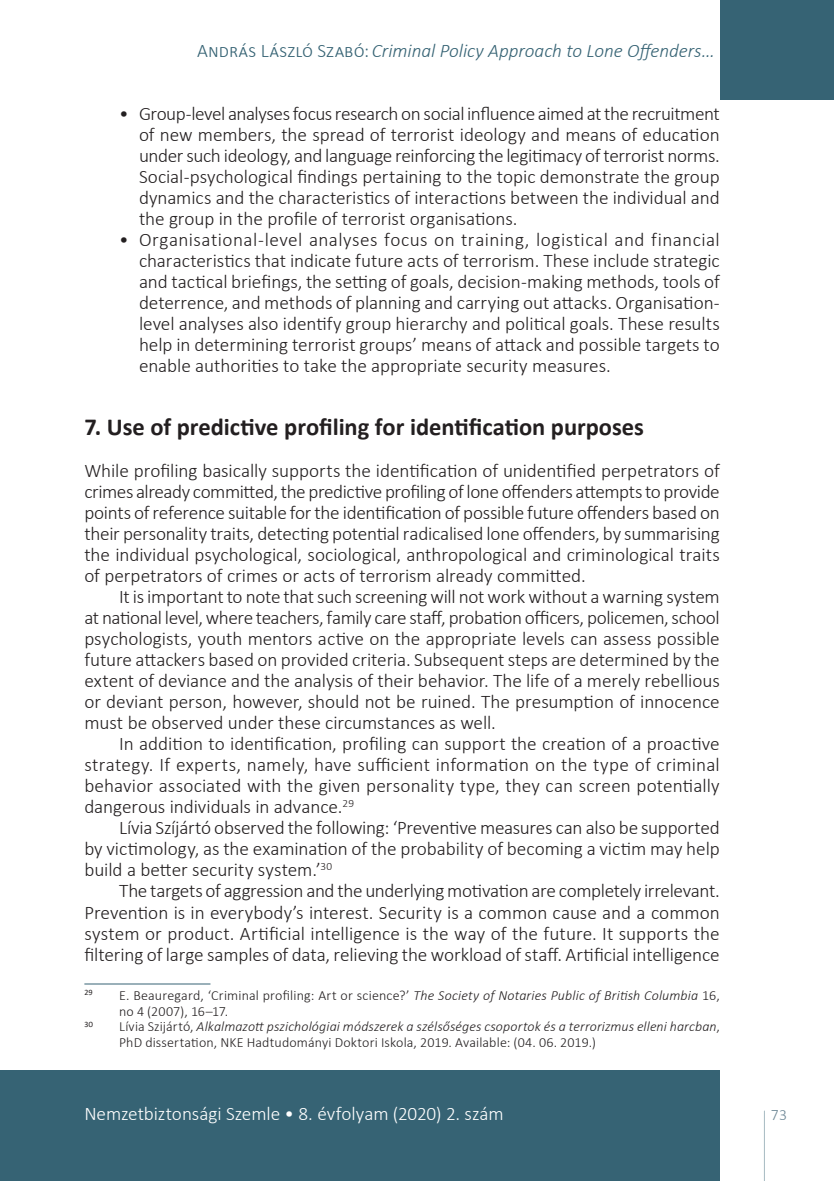
<style>
.page{position:relative;width:834px;height:1181px;background:#fff}
.page>*{position:absolute;margin:0;border:0;box-sizing:border-box;transform-origin:0 0}
.Head_1{font:700 24.5px "Calibri";color:#231f20}
.Body{font:300 19.25px/21px "Calibri";letter-spacing:-.005em;color:#231f20;text-align:justify}
.Body___1st{font:300 19.25px/21px "Calibri";letter-spacing:-.005em;color:#231f20;text-align:justify}
.t1{font:italic 300 19.25px "Calibri";letter-spacing:-.005em;color:#366374}
.t2{font:300 19.25px "Calibri";letter-spacing:-.005em;color:#fff}
.t3{font:300 15.75px "Calibri";color:#6c8694}
.Footnote_text{font:300 14px/15.8px "Calibri";letter-spacing:.01em;color:#231f20}
.Footnote_text-2{font:8.22px "Calibri";color:#231f20}
.s1{font-style:normal}
.s2{font-style:italic}
</style>
<div class="page">
<svg style="left:764px;top:1110px;width:1px;height:71px"></svg>
<div style="left:719px;top:0;width:114px;height:99px;background:#366374"></div>
<div style="left:0;top:1070px;width:719px;height:111px;background:#366374"></div>
<hr style="left:84px;top:983px;width:126px;height:1px;background:#366374">
<p class="t1" style="left:197px;top:39px;width:519px"><span class="s1">András László Szabó:</span> Criminal Policy Approach to Lone Offenders…</p>
<p class="Body" style="left:139px;top:103px;width:582px;text-indent:-20px">• Group-level analyses focus research on social influence aimed at the recruitment of new members, the spread of terrorist ideology and means of education under such ideology, and language reinforcing the legitimacy of terrorist norms.<br>Social-psychological findings pertaining to the topic demonstrate the group dynamics and the characteristics of interactions between the individual and the group in the profile of terrorist organisations.</p>
<p class="Body" style="left:139px;top:229px;width:582px;text-indent:-20px">• Organisational-level analyses focus on training, logistical and financial characteristics that indicate future acts of terrorism. These include strategic and tactical briefings, the setting of goals, decision-making methods, tools of deterrence, and methods of planning and carrying out attacks. Organisation&shy;level analyses also identify group hierarchy and political goals. These results help in determining terrorist groups’ means of attack and possible targets to enable authorities to take the appropriate security measures.</p>
<p class="Head_1" style="left:84px;top:410px;width:561px">7. Use of predictive profiling for identification purposes</p>
<p class="Body___1st" style="left:84px;top:460px;width:636px">While profiling basically supports the identification of unidentified perpetrators of crimes already committed, the predictive profiling of lone offenders attempts to provide points of reference suitable for the identification of possible future offenders based on their personality traits, detecting potential radicalised lone offenders, by summarising the individual psychological, sociological, anthropological and criminological traits of perpetrators of crimes or acts of terrorism already committed.</p>
<p class="Body" style="left:84px;top:586px;width:636px;text-indent:35px">It is important to note that such screening will not work without a warning system at national level, where teachers, family care staff, probation officers, policemen, school psychologists, youth mentors active on the appropriate levels can assess possible future attackers based on provided criteria. Subsequent steps are determined by the extent of deviance and the analysis of their behavior. The life of a merely rebellious or deviant person, however, should not be ruined. The presumption of innocence must be observed under these circumstances as well.</p>
<p class="Body" style="left:84px;top:733px;width:636px;text-indent:35px">In addition to identification, profiling can support the creation of a proactive strategy. If experts, namely, have sufficient information on the type of criminal behavior associated with the given personality type, they can screen potentially dangerous individuals in advance.<sup>29</sup></p>
<p class="Body" style="left:84px;top:817px;width:636px;text-indent:35px">Lívia Szíjártó observed the following: ‘Preventive measures can also be supported by victimology, as the examination of the probability of becoming a victim may help build a better security system.’<sup>30</sup></p>
<p class="Body" style="left:84px;top:880px;width:636px;text-indent:35px">The targets of aggression and the underlying motivation are completely irrelevant.<br>Prevention is in everybody’s interest. Security is a common cause and a common system or product. Artificial intelligence is the way of the future. It supports the filtering of large samples of data, relieving the workload of staff. Artificial intelligence</p>
<p class="Footnote_text-2" style="left:84px;top:986px;width:10px">29</p>
<p class="Footnote_text" style="left:119px;top:987px;width:602px">E. Beauregard, ‘Criminal profiling: Art or science?’ <span class="s2">The Society of Notaries Public of British Columbia</span> 16, no 4 (2007), 16–17.</p>
<p class="Footnote_text-2" style="left:84px;top:1018px;width:10px">30</p>
<p class="Footnote_text" style="left:119px;top:1018px;width:602px">Lívia Szijártó, <span class="s2">Alkalmazott pszichológiai módszerek a szélsőséges csoportok és a terrorizmus elleni harcban</span>,<br>PhD dissertation, NKE Hadtudományi Doktori Iskola, 2019. Available: (04. 06. 2019.)</p>
<p class="t2" style="left:84px;top:1102px;width:421px">Nemzetbiztonsági Szemle • 8. évfolyam (2020) 2. szám</p>
<p class="t3" style="left:770px;top:1105px;width:18px">73</p>
</div>
